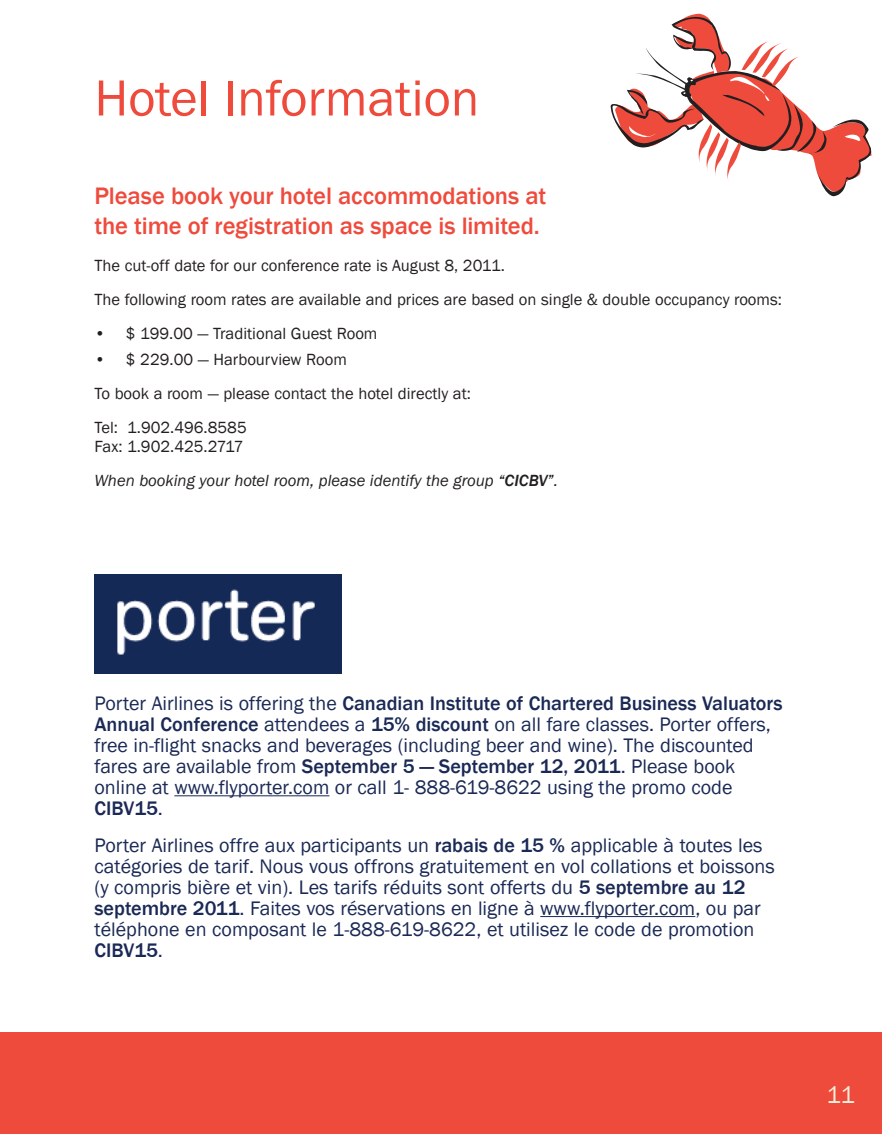
<style>
.page{position:relative;width:882px;height:1134px;background:#fff}
.page>*{position:absolute;margin:0;border:0;box-sizing:border-box;transform-origin:0 0}
.Head{font:52.5px "Franklin Gothic";color:#ef4b3d}
.Head_3{font:500 24.5px/29.4px "Franklin Gothic";letter-spacing:-.005em;color:#ef4b3d}
.Date{font:24.5px "Franklin Gothic";color:#f5f0dc}
.t1{font:20.12px/21px "Franklin Gothic";color:#1a2955}
.t2{font:16.62px/18.4px "Franklin Gothic";color:#231f20}
.t3{font:italic 16.62px "Franklin Gothic";color:#231f20}
.s1{font-weight:500}
</style>
<div class="page">
<div style="left:0;top:1032px;width:882px;height:102px;background:#ef4b3d"></div>
<hr style="left:174px;top:795px;width:155px;height:1px;background:#1a2955">
<hr style="left:540px;top:916px;width:155px;height:1px;background:#1a2955">
<img style="left:94px;top:574px;width:247px;height:100px">
<svg style="left:611px;top:14px;width:261px;height:182px"></svg>
<p class="Head" style="left:94px;top:65px;width:386px">Hotel Information</p>
<p class="Head_3" style="left:94px;top:182px;width:453px">Please book your hotel accommodations at the time of registration as space is limited.</p>
<p class="t2" style="left:94px;top:256px;width:412px">The cut-off date for our conference rate is August 8, 2011.</p>
<p class="t2" style="left:94px;top:290px;width:689px">The following room rates are available and prices are based on single &amp; double occupancy rooms:</p>
<p class="t2" style="left:94px;top:324px;width:285px">• $ 199.00 — Traditional Guest Room</p>
<p class="t2" style="left:94px;top:351px;width:254px">• $ 229.00 — Harbourview Room</p>
<p class="t2" style="left:94px;top:385px;width:378px">To book a room — please contact the hotel directly at:</p>
<p class="t2" style="left:94px;top:419px;width:154px">Tel: 1.902.496.8585<br>Fax: 1.902.425.2717</p>
<p class="t3" style="left:94px;top:470px;width:465px">When booking your hotel room, please identify the group <span class="s1">“CICBV”</span>.</p>
<p class="t1" style="left:94px;top:694px;width:690px">Porter Airlines is offering the <span class="s1">Canadian Institute of Chartered Business Valuators Annual Conference</span> attendees a <span class="s1">15% discount</span> on all fare classes. Porter offers, free in-flight snacks and beverages (including beer and wine). The discounted fares are available from <span class="s1">September 5 — September 12, 2011</span>. Please book online at www.flyporter.com or call 1- 888-619-8622 using the promo code <span class="s1">CIBV15</span>.</p>
<p class="t1" style="left:94px;top:835px;width:682px">Porter Airlines offre aux participants un <span class="s1">rabais de 15 %</span> applicable à toutes les catégories de tarif. Nous vous offrons gratuitement en vol collations et boissons (y compris bière et vin). Les tarifs réduits sont offerts du <span class="s1">5 septembre au 12 septembre 2011</span>. Faites vos réservations en ligne à www.flyporter.com, ou par téléphone en composant le 1-888-619-8622, et utilisez le code de promotion <span class="s1">CIBV15</span>.</p>
<p class="Date" style="left:826px;top:1080px;width:30px">11</p>
</div>
